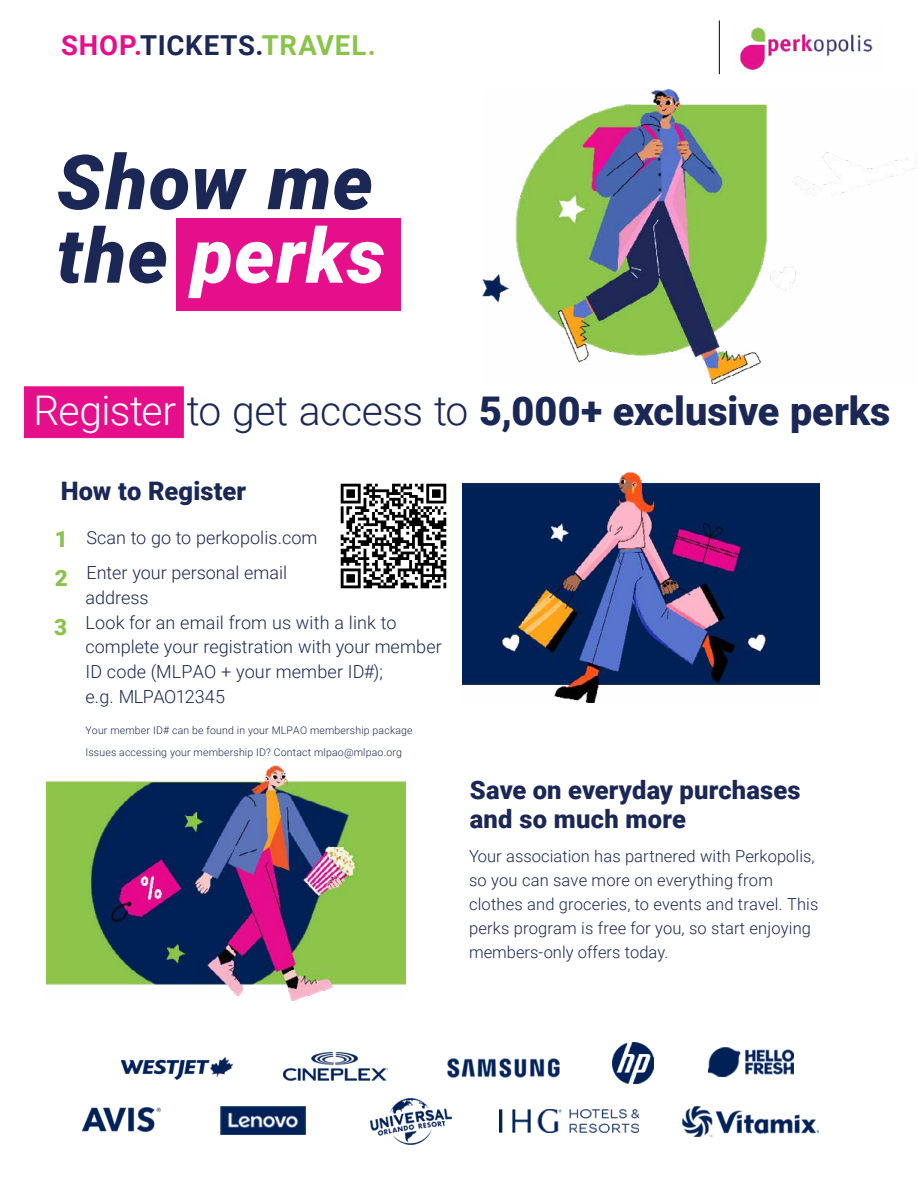
<style>
.page{position:relative;width:918px;height:1188px;background:#fff}
.page>*{position:absolute;margin:0;border:0;box-sizing:border-box;transform-origin:0 0}
.t1{font:italic 900 75.97px/73.5px "Roboto";letter-spacing:.015em;color:#1b2754}
.t2{font:900 39.6px "Roboto";color:#1b2754}
.t3{font:700 27.53px "Roboto";letter-spacing:.03em;color:#1b2754}
.t4{font:900 25.5px/28.5px "Roboto";letter-spacing:.005em;color:#1b2754}
.t5{font:900 22.5px/38.8px "Roboto";color:#8ac34b}
.t6{font:300 18px/24.6px "Roboto";color:#1b2754}
.t7{font:300 16.5px/24px "Roboto";letter-spacing:.01em;color:#1b2754}
.t8{font:300 10.5px/22px "Roboto";letter-spacing:.015em;color:#1b2754}
.s1{color:#e50f8b}
.s2{color:#8ac34b}
.s3{color:#fff}
.s4{font-weight:300;font-size:40.88px;color:#fff}
.s5{font-weight:300;font-size:40.88px}
</style>
<div class="page">
<img style="left:740px;top:27px;width:133px;height:43px">
<hr style="left:719px;top:21px;width:1px;height:53px;background:#000">
<div style="left:177px;top:218px;width:224px;height:92px;background:#e50f8b"></div>
<img style="left:462px;top:472px;width:358px;height:231px">
<img style="left:47px;top:765px;width:359px;height:236px">
<div style="left:24px;top:386px;width:160px;height:52px;background:#e50f8b;border:1px solid #e50f8b"></div>
<img style="left:483px;top:89px;width:433px;height:295px">
<img style="left:683px;top:1107px;width:136px;height:30px">
<img style="left:499px;top:1110px;width:140px;height:22px">
<img style="left:371px;top:1099px;width:81px;height:45px">
<img style="left:220px;top:1106px;width:85px;height:29px">
<img style="left:83px;top:1107px;width:78px;height:25px">
<img style="left:121px;top:1057px;width:112px;height:23px">
<img style="left:283px;top:1053px;width:104px;height:28px">
<img style="left:447px;top:1059px;width:113px;height:18px">
<img style="left:612px;top:1043px;width:41px;height:41px">
<img style="left:708px;top:1048px;width:86px;height:28px">
<img style="left:341px;top:483px;width:105px;height:105px">
<h3 class="t3" style="left:61px;top:26px;width:316px"><span class="s1">SHOP.</span>TICKETS.<span class="s2">TRAVEL.</span></h3>
<h1 class="t1" style="left:57px;top:143px;width:330px">Show me the <span class="s3">perks</span></h1>
<h2 class="t2" style="left:34px;top:383px;width:858px"><span class="s4">Register</span> <span class="s5">to get access to</span> 5,000+ exclusive perks</h2>
<h3 class="t4" style="left:61px;top:476px;width:187px">How to Register</h3>
<h3 class="t5" style="left:55px;top:519px;width:15px">1<br>2</h3>
<h3 class="t5" style="left:54px;top:607px;width:15px">3</h3>
<p class="t6" style="left:87px;top:520px;width:232px;line-height:34.9px">Scan to go to perkopolis.com<br>Enter your personal email</p>
<p class="t6" style="left:86px;top:585px;width:358px">address<br>Look for an email from us with a link to complete your registration with your member<br>ID code (MLPAO + your member ID#);<br>e.g. MLPAO12345</p>
<p class="t8" style="left:86px;top:719px;width:329px">Your member ID# can be found in your MLPAO membership package<br>Issues accessing your membership ID? Contact mlpao@mlpao.org</p>
<h3 class="t4" style="left:470px;top:775px;width:332px">Save on everyday purchases and so much more</h3>
<p class="t7" style="left:469px;top:843px;width:351px">Your association has partnered with Perkopolis, so you can save more on everything from clothes and groceries, to events and travel. This perks program is free for you, so start enjoying members-only offers today.</p>
</div>
